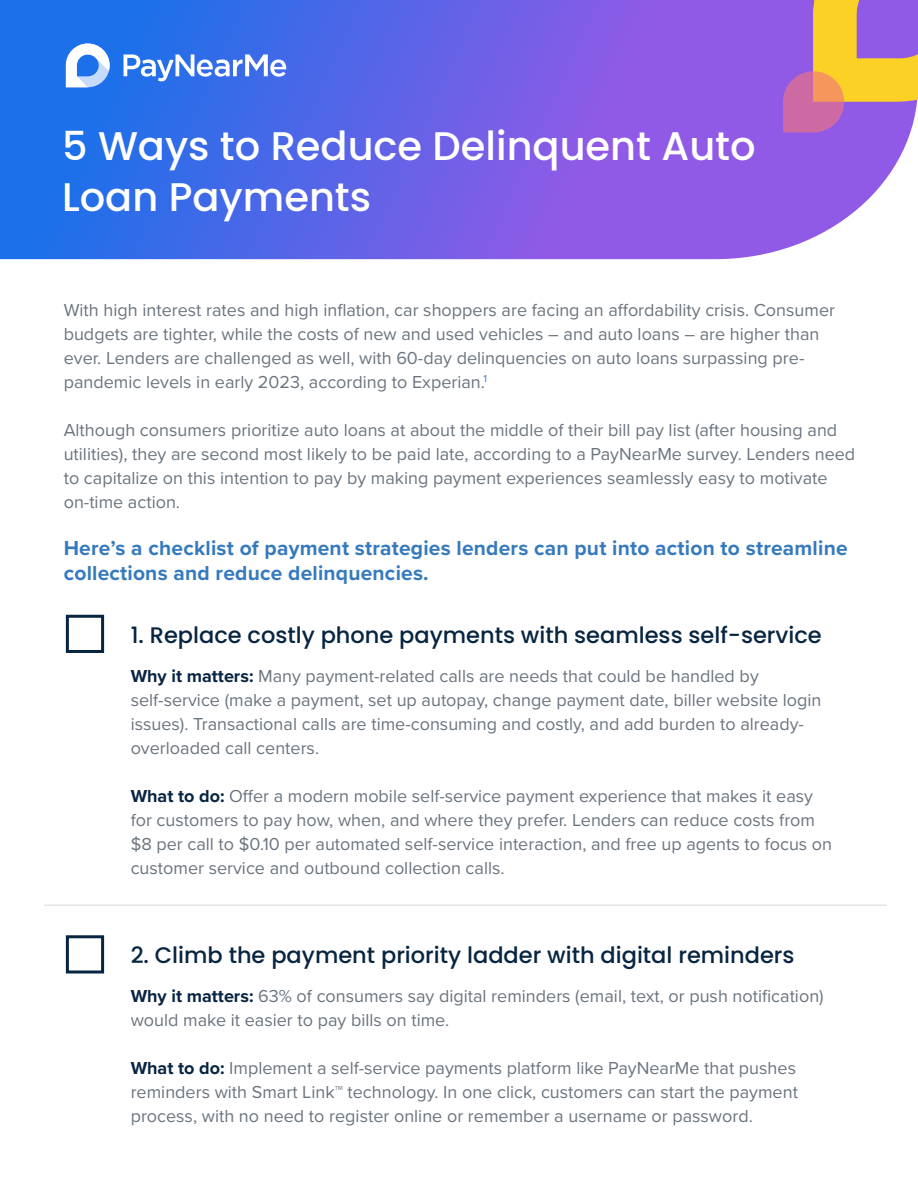
<style>
.page{position:relative;width:918px;height:1188px;background:#fff}
.page>*{position:absolute;margin:0;border:0;box-sizing:border-box;transform-origin:0 0}
.t1{font:500 39.9px/51.2px "Poppins";color:#fff}
.t2{font:500 22.5px "Poppins";color:#072441}
.t3{font:700 21px/25.2px "Proxima Nova";letter-spacing:.01em;color:#367abe}
.t4{font:18px/24px "Proxima Nova";color:#6b757f}
.s1{font-weight:700;color:#072441}
</style>
<div class="page">
<svg style="left:0;top:0;width:911px;height:259px;background:#6567e7"></svg>
<svg style="left:66px;top:44px;width:44px;height:43px"></svg>
<svg style="left:124px;top:54px;width:162px;height:27px"></svg>
<div style="left:66px;top:615px;width:38px;height:38px;border:3px solid #072441"></div>
<div style="left:66px;top:935px;width:38px;height:39px;border:3px solid #072441"></div>
<hr style="left:44px;top:904px;width:843px;height:2px;background:#6b757f">
<svg style="left:783px;top:0;width:135px;height:132px;background:#c48a92"></svg>
<p class="t1" style="left:62px;top:121px;width:695px">5 Ways to Reduce Delinquent Auto<br>Loan Payments</p>
<p class="t4" style="left:64px;top:297px;width:773px">With high interest rates and high inflation, car shoppers are facing an affordability crisis. Consumer budgets are tighter, while the costs of new and used vehicles – and auto loans – are higher than ever. Lenders are challenged as well, with 60-day delinquencies on auto loans surpassing pre&shy;pandemic levels in early 2023, according to Experian.<sup>1</sup></p>
<p class="t4" style="left:64px;top:417px;width:793px">Although consumers prioritize auto loans at about the middle of their bill pay list (after housing and utilities), they are second most likely to be paid late, according to a PayNearMe survey. Lenders need to capitalize on this intention to pay by making payment experiences seamlessly easy to motivate on-time action.</p>
<p class="t3" style="left:64px;top:535px;width:785px">Here’s a checklist of payment strategies lenders can put into action to streamline collections and reduce delinquencies.</p>
<p class="t2" style="left:131px;top:622px;width:693px">1. Replace costly phone payments with seamless self-service</p>
<p class="t4" style="left:131px;top:663px;width:692px"><span class="s1">Why it matters:</span> Many payment-related calls are needs that could be handled by self-service (make a payment, set up autopay, change payment date, biller website login issues). Transactional calls are time-consuming and costly, and add burden to already&shy;overloaded call centers.</p>
<p class="t4" style="left:131px;top:783px;width:703px"><span class="s1">What to do:</span> Offer a modern mobile self-service payment experience that makes it easy for customers to pay how, when, and where they prefer. Lenders can reduce costs from $8 per call to $0.10 per automated self-service interaction, and free up agents to focus on customer service and outbound collection calls.</p>
<p class="t2" style="left:131px;top:942px;width:665px">2. Climb the payment priority ladder with digital reminders</p>
<p class="t4" style="left:131px;top:983px;width:695px"><span class="s1">Why it matters:</span> 63% of consumers say digital reminders (email, text, or push notification) would make it easier to pay bills on time.</p>
<p class="t4" style="left:131px;top:1055px;width:669px;text-align:justify"><span class="s1">What to do:</span> Implement a self-service payments platform like PayNearMe that pushes reminders with Smart Link™ technology. In one click, customers can start the payment process, with no need to register online or remember a username or password.</p>
</div>
